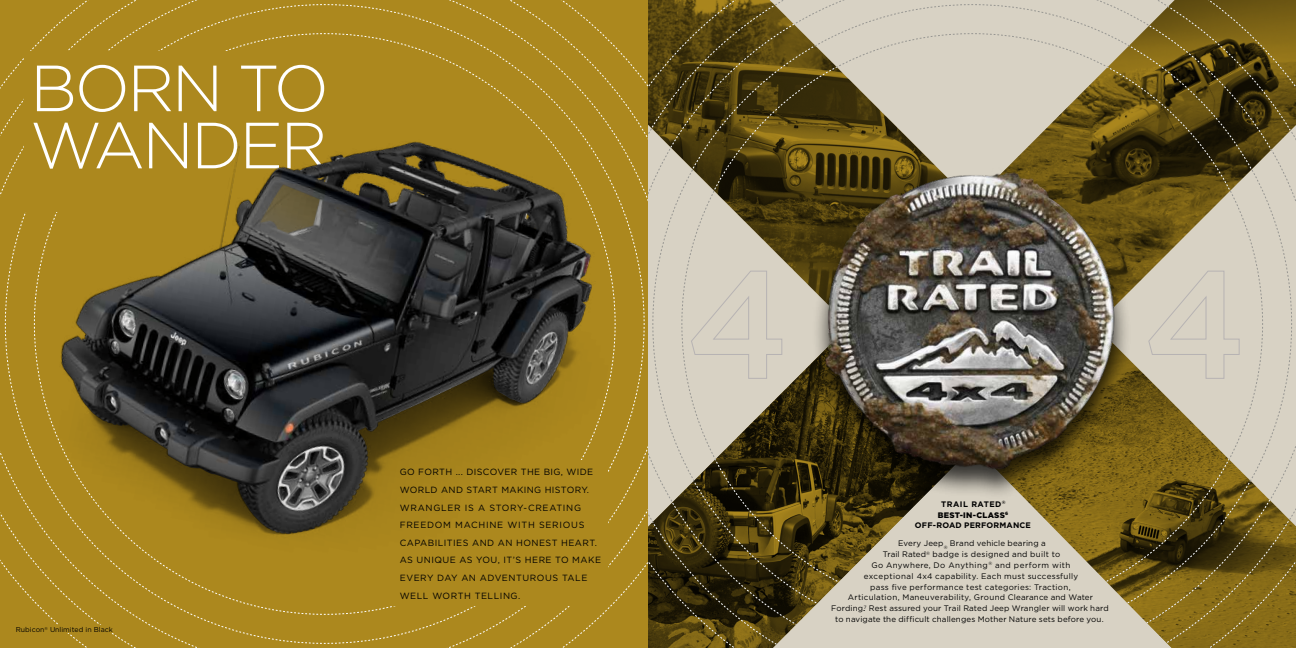
<style>
.page{position:relative;width:1296px;height:648px;background:#fff}
.page>*{position:absolute;margin:0;border:0;box-sizing:border-box;transform-origin:0 0}
.t1{font:300 65.1px/57.1px "Gotham HTF";letter-spacing:-.04em;color:#fff}
.t2{font:9px/17.6px "Gotham HTF";letter-spacing:.05em;color:#000}
.t3{font:8px/10.8px "Gotham HTF";letter-spacing:.025em;color:#000;text-align:center}
.t4{font:700 8px/10.8px "Gotham HTF";letter-spacing:.025em;color:#000;text-align:center}
.t5{font:7px "Gotham HTF";color:#000}
.s1{font-weight:900}
</style>
<div class="page">
<svg style="left:848px;top:4px;width:444px;height:640px;background:#9c8e68"></svg>
<svg style="left:848px;top:446px;width:323px;height:202px;background:#b6ab8c"></svg>
<div style="left:810px;top:172px;width:321px;height:328px;background:#000;opacity:.75"></div>
<img style="left:848px;top:151px;width:280px;height:330px">
<svg style="left:1148px;top:270px;width:92px;height:109px;background:#d6d0c3"></svg>
<img style="left:0;top:1px;width:848px;height:647px">
<h1 class="t1" style="left:30px;top:59px;width:300px">BORN TO<br>WANDER</h1>
<p class="t5" style="left:16px;top:626px;width:98px">Rubicon<sup>®</sup> Unlimited in Black</p>
<p class="t2" style="left:400px;top:463px;width:203px">GO FORTH ... DISCOVER THE BIG, WIDE<br>WORLD AND START MAKING HISTORY.<br>WRANGLER IS A STORY-CREATING<br>FREEDOM MACHINE WITH SERIOUS<br>CAPABILITIES AND AN HONEST HEART.<br>AS UNIQUE AS YOU, IT’S HERE TO MAKE<br>EVERY DAY AN ADVENTUROUS TALE<br>WELL WORTH TELLING.</p>
<p class="t4" style="left:915px;top:498px;width:118px">TRAIL RATED<sup>®<br></sup><span class="s1">BEST-IN-CLASS</span><sup>6<br></sup>OFF-ROAD PERFORMANCE</p>
<p class="t3" style="left:831px;top:538px;width:279px">Every Jeep<sub>®</sub> Brand vehicle bearing a<br>Trail Rated<sup>®</sup> badge is designed and built to<br>Go Anywhere, Do Anything<sup>®</sup> and perform with<br>exceptional 4x4 capability. Each must successfully<br>pass five performance test categories: Traction,<br>Articulation, Maneuverability, Ground Clearance and Water Fording.<sup>7</sup> Rest assured your Trail Rated Jeep Wrangler will work hard to navigate the difficult challenges Mother Nature sets before you.</p>
</div>
